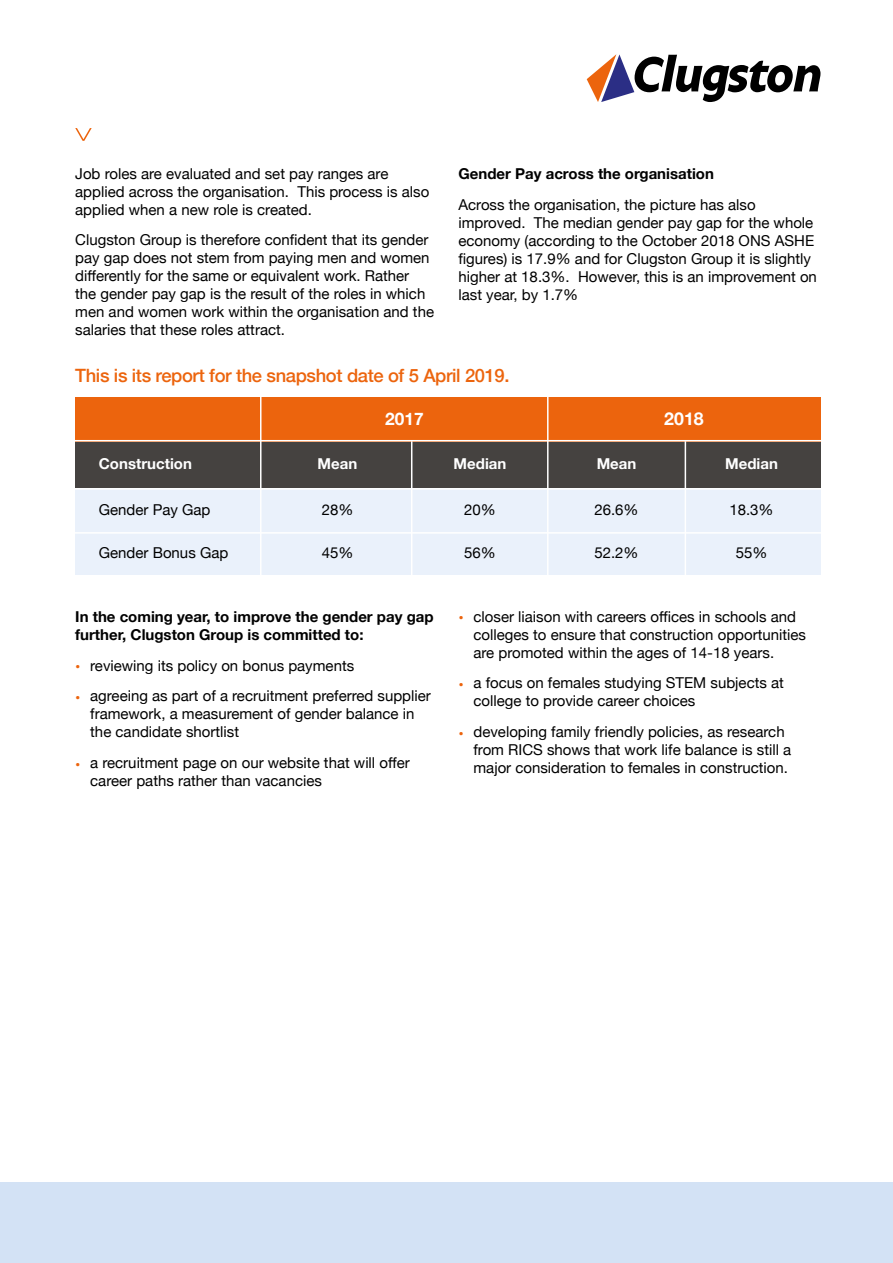
<style>
.page{position:relative;width:893px;height:1263px;background:#fff}
.page>*{position:absolute;margin:0;border:0;box-sizing:border-box;transform-origin:0 0}
.t1{font:500 18.3px "Helvetica Neue";letter-spacing:-.02em;color:#ec640d}
.t2{font:700 17.7px "Helvetica Neue";color:#fff}
.t3{font:700 17.25px "Helvetica Neue";color:#fff}
.t4{font:15px/18px "Helvetica Neue";color:#000}
.t5{font:700 15px/18px "Helvetica Neue";color:#000}
.t6{font:700 15px "Helvetica Neue";color:#fff}
.s1{color:#ec640d}
</style>
<div class="page">
<div style="left:0;top:1182px;width:893px;height:81px;background:#d3e2f5"></div>
<svg style="left:587px;top:54px;width:233px;height:48px"></svg>
<svg style="left:75px;top:128px;width:17px;height:13px"></svg>
<div style="left:75px;top:441px;width:745px;height:47px;background:#454240"></div>
<div style="left:75px;top:397px;width:745px;height:44px;background:#ec640d"></div>
<div style="left:75px;top:488px;width:745px;height:87px;background:#eaf1fb"></div>
<hr style="left:71px;top:440px;width:753px;height:1px;background:#fff">
<hr style="left:71px;top:488px;width:753px;height:2px;background:#fff">
<hr style="left:71px;top:532px;width:753px;height:2px;background:#fff">
<hr style="left:260px;top:394px;width:1px;height:183px;background:#fff">
<hr style="left:547px;top:394px;width:2px;height:183px;background:#fff">
<hr style="left:411px;top:441px;width:1px;height:136px;background:#fff">
<hr style="left:685px;top:441px;width:1px;height:136px;background:#fff">
<p class="t4" style="left:75px;top:165px;width:356px">Job roles are evaluated and set pay ranges are applied across the organisation. This process is also applied when a new role is created.</p>
<p class="t4" style="left:75px;top:232px;width:360px">Clugston Group is therefore confident that its gender pay gap does not stem from paying men and women differently for the same or equivalent work. Rather the gender pay gap is the result of the roles in which men and women work within the organisation and the salaries that these roles attract.</p>
<p class="t5" style="left:458px;top:165px;width:257px">Gender Pay across the organisation</p>
<p class="t4" style="left:458px;top:196px;width:360px">Across the organisation, the picture has also improved. The median gender pay gap for the whole economy (according to the October 2018 ONS ASHE figures) is 17.9% and for Clugston Group it is slightly higher at 18.3%. However, this is an improvement on last year, by 1.7%</p>
<p class="t1" style="left:75px;top:360px;width:436px">This is its report for the snapshot date of 5 April 2019.</p>
<p class="t3" style="left:385px;top:405px;width:40px">2017</p>
<p class="t2" style="left:664px;top:405px;width:41px">2018</p>
<p class="t6" style="left:99px;top:452px;width:95px">Construction</p>
<p class="t6" style="left:318px;top:452px;width:41px">Mean</p>
<p class="t6" style="left:454px;top:452px;width:54px">Median</p>
<p class="t6" style="left:597px;top:452px;width:41px">Mean</p>
<p class="t6" style="left:725px;top:452px;width:54px">Median</p>
<p class="t4" style="left:99px;top:502px;width:113px">Gender Pay Gap</p>
<p class="t4" style="left:322px;top:502px;width:33px">28%</p>
<p class="t4" style="left:464px;top:502px;width:33px">20%</p>
<p class="t4" style="left:594px;top:502px;width:46px">26.6%</p>
<p class="t4" style="left:729px;top:502px;width:46px">18.3%</p>
<p class="t4" style="left:99px;top:544px;width:131px">Gender Bonus Gap</p>
<p class="t4" style="left:322px;top:544px;width:33px">45%</p>
<p class="t4" style="left:464px;top:544px;width:33px">56%</p>
<p class="t4" style="left:594px;top:544px;width:46px">52.2%</p>
<p class="t4" style="left:736px;top:544px;width:33px">55%</p>
<p class="t5" style="left:75px;top:608px;width:360px">In the coming year, to improve the gender pay gap further, Clugston Group is committed to:</p>
<p class="t4" style="left:75px;top:657px;width:280px"><span class="s1">•</span> reviewing its policy on bonus payments</p>
<p class="t4" style="left:90px;top:688px;width:342px;text-indent:-15px"><span class="s1">•</span> agreeing as part of a recruitment preferred supplier framework, a measurement of gender balance in the candidate shortlist</p>
<p class="t4" style="left:90px;top:755px;width:321px;text-indent:-15px"><span class="s1">•</span> a recruitment page on our website that will offer career paths rather than vacancies</p>
<p class="t4" style="left:473px;top:608px;width:334px;text-indent:-15px"><span class="s1">•</span> closer liaison with careers offices in schools and colleges to ensure that construction opportunities are promoted within the ages of 14-18 years.</p>
<p class="t4" style="left:473px;top:675px;width:312px;text-indent:-15px"><span class="s1">•</span> a focus on females studying STEM subjects at college to provide career choices</p>
<p class="t4" style="left:473px;top:723px;width:319px;text-indent:-15px"><span class="s1">•</span> developing family friendly policies, as research from RICS shows that work life balance is still a major consideration to females in construction.</p>
</div>
